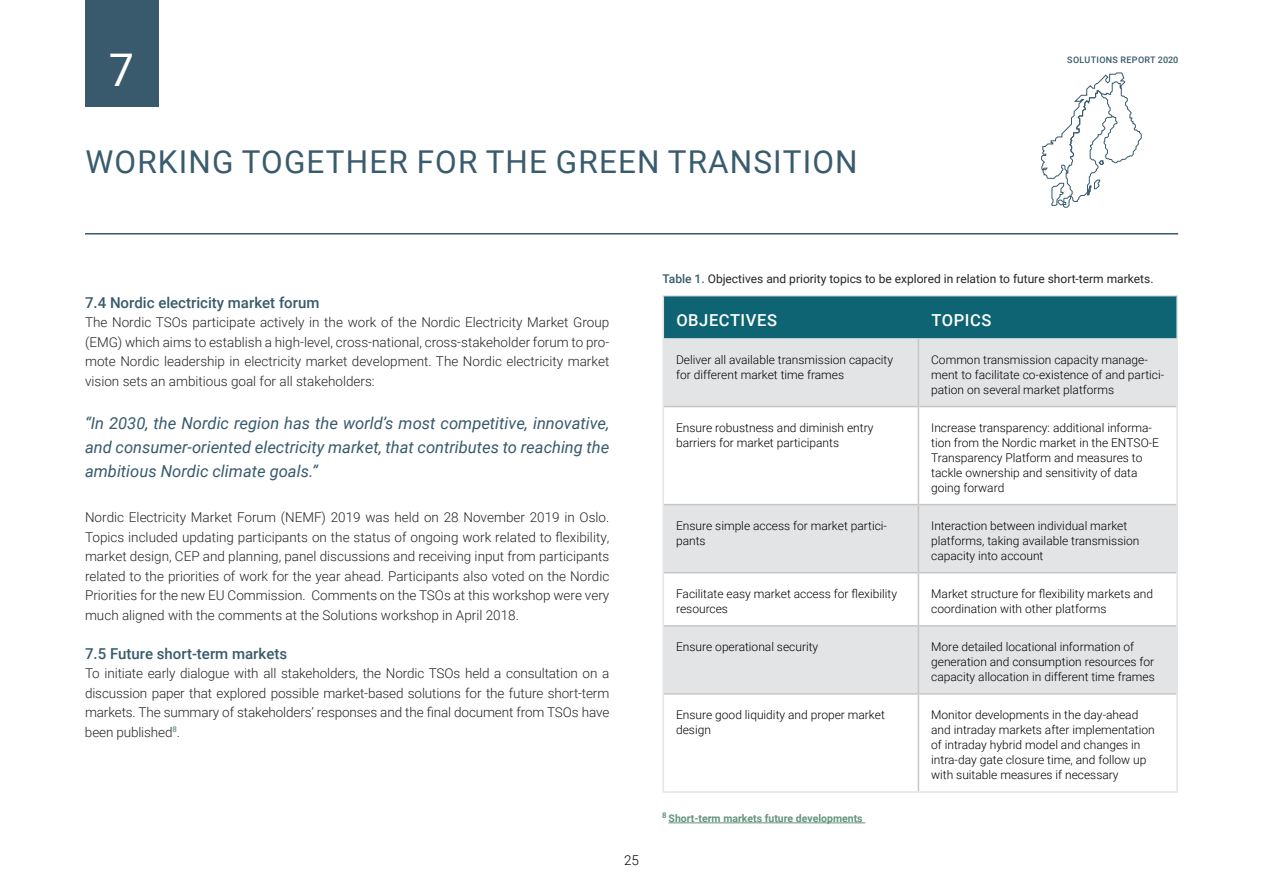
<style>
.page{position:relative;width:1263px;height:893px;background:#fff}
.page>*{position:absolute;margin:0;border:0;box-sizing:border-box;transform-origin:0 0}
.t1{font:45px "Roboto";color:#fff}
.t2{font:31.5px "Roboto";letter-spacing:.035em;color:#395b6d}
.t3{font:italic 16.5px/24px "Roboto";color:#385a6c;text-align:justify}
.t4{font:500 16.5px "Roboto";letter-spacing:.035em;color:#fff}
.t5{font:500 15px "Roboto";color:#385a6c}
.t6{font:300 13.5px/19.5px "Roboto";color:#242424;text-align:justify}
.t7{font:300 13.5px "Roboto";color:#000}
.t8{font:300 12px/15px "Roboto";color:#000}
.t9{font:12px "Roboto";color:#242424}
.t10{font:700 10.5px "Roboto";color:#63947b}
.t11{font:500 9px "Roboto";letter-spacing:.035em;color:#385a6c}
.s1{font-weight:500;color:#385a6c}
</style>
<div class="page">
<hr style="left:85px;top:233px;width:1093px;height:2px;background:#395b6d">
<svg style="left:1041px;top:73px;width:100px;height:134px"></svg>
<div style="left:85px;top:0;width:74px;height:106px;background:#385a6c"></div>
<hr style="left:669px;top:823px;width:196px;height:1px;background:#63947b">
<div style="left:664px;top:296px;width:512px;height:42px;background:#0e6473"></div>
<div style="left:664px;top:338px;width:512px;height:68px;background:#e3e4e6"></div>
<svg style="left:664px;top:407px;width:512px;height:384px"></svg>
<hr style="left:918px;top:338px;width:1px;height:68px;background:#c6c6c6">
<hr style="left:664px;top:406px;width:254px;height:1px;background:#c6c6c6">
<hr style="left:918px;top:406px;width:258px;height:1px;background:#c6c6c6">
<hr style="left:918px;top:407px;width:1px;height:97px;background:#c6c6c6">
<hr style="left:664px;top:504px;width:254px;height:1px;background:#c6c6c6">
<hr style="left:918px;top:504px;width:258px;height:1px;background:#c6c6c6">
<hr style="left:918px;top:505px;width:1px;height:67px;background:#c6c6c6">
<hr style="left:664px;top:572px;width:254px;height:1px;background:#c6c6c6">
<hr style="left:918px;top:572px;width:258px;height:1px;background:#c6c6c6">
<hr style="left:918px;top:573px;width:1px;height:52px;background:#c6c6c6">
<hr style="left:664px;top:625px;width:254px;height:2px;background:#c6c6c6">
<hr style="left:918px;top:625px;width:258px;height:2px;background:#c6c6c6">
<hr style="left:918px;top:627px;width:1px;height:66px;background:#c6c6c6">
<hr style="left:664px;top:693px;width:254px;height:2px;background:#c6c6c6">
<hr style="left:918px;top:693px;width:258px;height:2px;background:#c6c6c6">
<hr style="left:918px;top:695px;width:1px;height:96px;background:#c6c6c6">
<hr style="left:662px;top:295px;width:256px;height:1px;background:#e3e4e6">
<hr style="left:662px;top:296px;width:2px;height:42px;background:#e3e4e6">
<hr style="left:918px;top:295px;width:260px;height:1px;background:#e3e4e6">
<hr style="left:1176px;top:296px;width:2px;height:42px;background:#e3e4e6">
<hr style="left:662px;top:338px;width:2px;height:69px;background:#e3e4e6">
<hr style="left:1176px;top:338px;width:2px;height:69px;background:#e3e4e6">
<hr style="left:662px;top:407px;width:2px;height:98px;background:#e3e4e6">
<hr style="left:1176px;top:407px;width:2px;height:98px;background:#e3e4e6">
<hr style="left:662px;top:505px;width:2px;height:68px;background:#e3e4e6">
<hr style="left:1176px;top:505px;width:2px;height:68px;background:#e3e4e6">
<hr style="left:662px;top:573px;width:2px;height:53px;background:#e3e4e6">
<hr style="left:1176px;top:573px;width:2px;height:53px;background:#e3e4e6">
<hr style="left:662px;top:626px;width:2px;height:68px;background:#e3e4e6">
<hr style="left:1176px;top:626px;width:2px;height:68px;background:#e3e4e6">
<hr style="left:662px;top:694px;width:2px;height:97px;background:#e3e4e6">
<hr style="left:1176px;top:694px;width:2px;height:97px;background:#e3e4e6">
<hr style="left:662px;top:791px;width:256px;height:2px;background:#e3e4e6">
<hr style="left:918px;top:791px;width:260px;height:2px;background:#e3e4e6">
<h1 class="t1" style="left:109px;top:39px;width:27px">7</h1>
<h2 class="t2" style="left:86px;top:140px;width:774px">WORKING TOGETHER FOR THE GREEN TRANSITION</h2>
<p class="t11" style="left:1067px;top:53px;width:113px">SOLUTIONS REPORT 2020</p>
<p class="t5" style="left:85px;top:292px;width:236px">7.4 Nordic electricity market forum</p>
<p class="t6" style="left:85px;top:312px;width:526px">The Nordic TSOs participate actively in the work of the Nordic Electricity Market Group (EMG) which aims to establish a high-level, cross-national, cross-stakeholder forum to pro&shy;mote Nordic leadership in electricity market development. The Nordic electricity market vision sets an ambitious goal for all stakeholders:</p>
<h3 class="t3" style="left:85px;top:411px;width:526px">“In 2030, the Nordic region has the world’s most competitive, innovative, and consumer-oriented electricity market, that contributes to reaching the ambitious Nordic climate goals.”</h3>
<p class="t6" style="left:85px;top:507px;width:526px">Nordic Electricity Market Forum (NEMF) 2019 was held on 28 November 2019 in Oslo.<br>Topics included updating participants on the status of ongoing work related to flexibility, market design, CEP and planning, panel discussions and receiving input from participants related to the priorities of work for the year ahead. Participants also voted on the Nordic Priorities for the new EU Commission. Comments on the TSOs at this workshop were very much aligned with the comments at the Solutions workshop in April 2018.</p>
<p class="t5" style="left:85px;top:643px;width:204px">7.5 Future short-term markets</p>
<p class="t6" style="left:85px;top:663px;width:526px">To initiate early dialogue with all stakeholders, the Nordic TSOs held a consultation on a discussion paper that explored possible market-based solutions for the future short-term markets. The summary of stakeholders’ responses and the final document from TSOs have been published<sup>8</sup>.</p>
<p class="t7" style="left:624px;top:850px;width:16px">25</p>
<p class="t9" style="left:662px;top:270px;width:492px"><span class="s1">Table 1.</span> Objectives and priority topics to be explored in relation to future short-term markets.</p>
<h3 class="t4" style="left:676px;top:308px;width:102px">OBJECTIVES</h3>
<h3 class="t4" style="left:931px;top:308px;width:62px">TOPICS</h3>
<p class="t8" style="left:676px;top:352px;width:219px">Deliver all available transmission capacity for different market time frames</p>
<p class="t8" style="left:931px;top:352px;width:235px">Common transmission capacity manage&shy;ment to facilitate co-existence of and partici&shy;pation on several market platforms</p>
<p class="t8" style="left:676px;top:420px;width:199px">Ensure robustness and diminish entry barriers for market participants</p>
<p class="t8" style="left:931px;top:420px;width:229px">Increase transparency: additional informa&shy;tion from the Nordic market in the ENTSO-E Transparency Platform and measures to tackle ownership and sensitivity of data going forward</p>
<p class="t8" style="left:676px;top:518px;width:213px">Ensure simple access for market partici&shy;pants</p>
<p class="t8" style="left:931px;top:518px;width:210px">Interaction between individual market platforms, taking available transmission capacity into account</p>
<p class="t8" style="left:676px;top:586px;width:222px">Facilitate easy market access for flexibility resources</p>
<p class="t8" style="left:931px;top:586px;width:223px">Market structure for flexibility markets and coordination with other platforms</p>
<p class="t8" style="left:676px;top:639px;width:144px">Ensure operational security</p>
<p class="t8" style="left:931px;top:639px;width:225px">More detailed locational information of generation and consumption resources for capacity allocation in different time frames</p>
<p class="t8" style="left:676px;top:707px;width:210px">Ensure good liquidity and proper market design</p>
<p class="t8" style="left:931px;top:707px;width:225px">Monitor developments in the day-ahead and intraday markets after implementation of intraday hybrid model and changes in intra-day gate closure time, and follow up with suitable measures if necessary</p>
<p class="t10" style="left:662px;top:811px;width:202px"><sup>8</sup> Short-term markets future developments</p>
</div>
